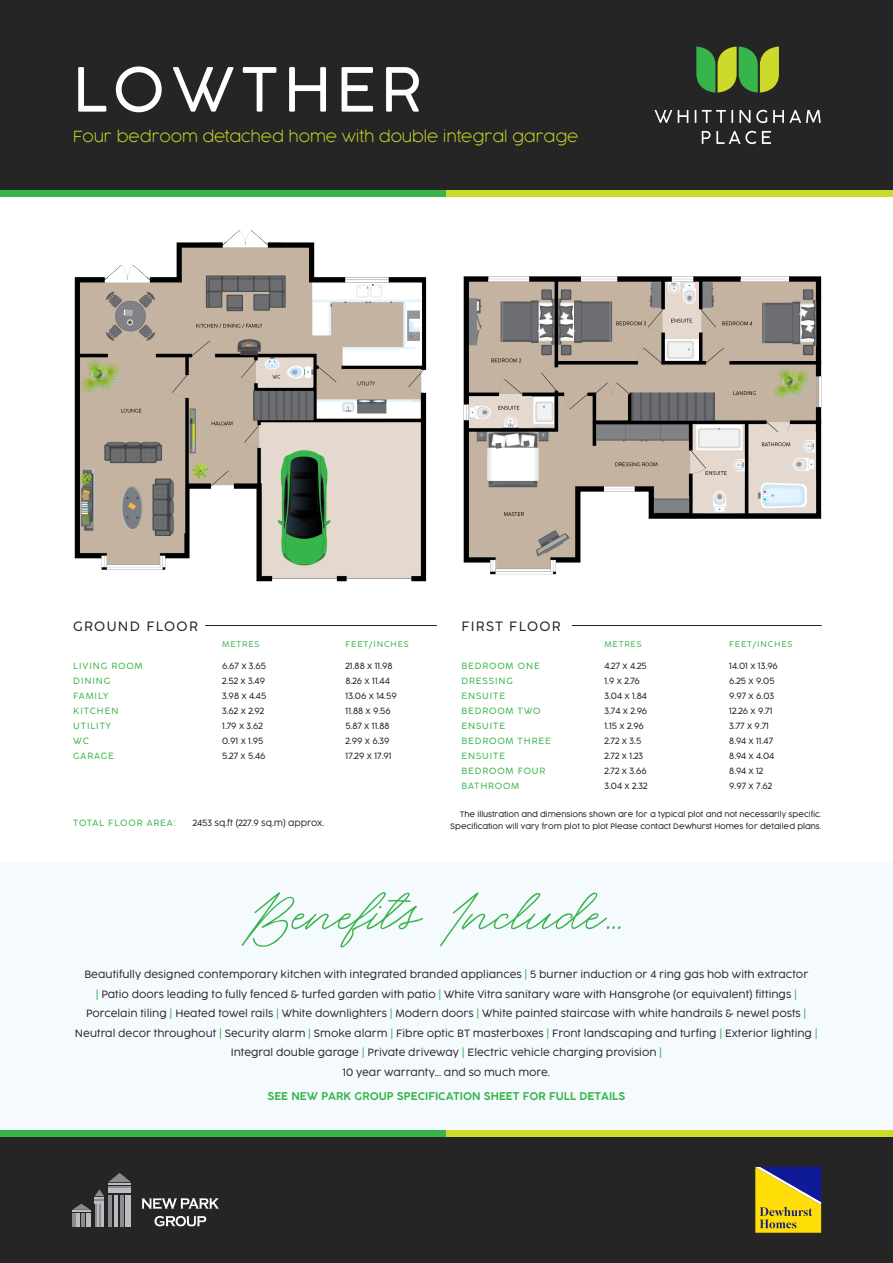
<style>
.page{position:relative;width:893px;height:1263px;background:#fff}
.page>*{position:absolute;margin:0;border:0;box-sizing:border-box;transform-origin:0 0}
.t1{font:90px "Eisha Script";color:#38b54a}
.t2{font:300 60px "Cocogoose";letter-spacing:.1em;color:#fff}
.t3{font:200 15px "COCOGOOSE";color:#ccdb29}
.t4{font:300 13.5px "Cocogoose Pro";letter-spacing:.1em;color:#252526}
.t5{font:300 10.5px/19.5px "Cocogoose Pro";color:#252526;text-align:center}
.t6{font:600 10.5px "COCOGOOSE";color:#38b54a}
.t7{font:300 9px/15px "Cocogoose Pro";color:#252526}
.t8{font:300 9px/15px "Cocogoose Pro";letter-spacing:.1em;color:#38b54a}
.t9{font:300 8.25px "Cocogoose Pro";letter-spacing:.1em;color:#38b54a}
.t10{font:300 7.5px/12px "Cocogoose";color:#252526;text-align:right}
.s1{color:#38b54a}
</style>
<div class="page">
<img style="left:463px;top:276px;width:359px;height:299px">
<div style="left:0;top:862px;width:893px;height:268px;background:#f5faff"></div>
<div style="left:0;top:0;width:893px;height:191px;background:#252526"></div>
<div style="left:0;top:1136px;width:893px;height:127px;background:#252526"></div>
<svg style="left:696px;top:47px;width:83px;height:45px"></svg>
<svg style="left:655px;top:110px;width:17px;height:13px"></svg>
<svg style="left:678px;top:110px;width:10px;height:13px"></svg>
<svg style="left:695px;top:110px;width:1px;height:13px"></svg>
<svg style="left:702px;top:110px;width:31px;height:13px"></svg>
<svg style="left:739px;top:110px;width:11px;height:13px"></svg>
<svg style="left:756px;top:110px;width:11px;height:13px"></svg>
<svg style="left:773px;top:110px;width:48px;height:13px"></svg>
<svg style="left:702px;top:131px;width:8px;height:13px"></svg>
<svg style="left:716px;top:131px;width:40px;height:13px"></svg>
<svg style="left:762px;top:131px;width:9px;height:13px"></svg>
<div style="left:0;top:190px;width:446px;height:6px;background:#38b54a"></div>
<div style="left:446px;top:190px;width:447px;height:6px;background:#ccdb29"></div>
<div style="left:0;top:1130px;width:446px;height:6px;background:#38b54a"></div>
<div style="left:446px;top:1130px;width:447px;height:6px;background:#ccdb29"></div>
<svg style="left:72px;top:1189px;width:32px;height:38px"></svg>
<hr style="left:102px;top:1204px;width:2px;height:23px;background:#bcbdc0">
<hr style="left:97px;top:1204px;width:2px;height:23px;background:#bcbdc0">
<hr style="left:99px;top:1204px;width:2px;height:23px;background:#8a8c8f">
<svg style="left:108px;top:1173px;width:23px;height:9px"></svg>
<hr style="left:108px;top:1183px;width:23px;height:2px;background:#bcbdc0">
<hr style="left:108px;top:1186px;width:23px;height:2px;background:#8a8c8f">
<hr style="left:108px;top:1189px;width:23px;height:4px;background:#bcbdc0">
<hr style="left:108px;top:1195px;width:4px;height:32px;background:#8a8c8f">
<hr style="left:114px;top:1195px;width:4px;height:32px;background:#bcbdc0">
<hr style="left:120px;top:1195px;width:4px;height:32px;background:#8a8c8f">
<div style="left:125px;top:1195px;width:6px;height:32px;background:#bcbdc0"></div>
<svg style="left:142px;top:1198px;width:77px;height:11px"></svg>
<svg style="left:155px;top:1216px;width:51px;height:10px"></svg>
<svg style="left:755px;top:1167px;width:66px;height:66px"></svg>
<img style="left:74px;top:230px;width:353px;height:352px">
<hr style="left:205px;top:625px;width:232px;height:1px;background:#252526">
<hr style="left:572px;top:625px;width:250px;height:1px;background:#252526">
<h2 class="t2" style="left:73px;top:48px;width:351px">LOWTHER</h2>
<h3 class="t3" style="left:73px;top:126px;width:507px">Four bedroom detached home with double integral garage</h3>
<p class="t4" style="left:73px;top:617px;width:126px">GROUND FLOOR</p>
<p class="t4" style="left:461px;top:617px;width:101px">FIRST FLOOR</p>
<p class="t9" style="left:222px;top:639px;width:39px">METRES</p>
<p class="t9" style="left:345px;top:639px;width:65px">FEET/INCHES</p>
<p class="t9" style="left:604px;top:639px;width:39px">METRES</p>
<p class="t9" style="left:729px;top:639px;width:65px">FEET/INCHES</p>
<p class="t7" style="left:345px;top:658px;width:53px">21.88 x 11.98<br>8.26 x 11.44<br>13.06 x 14.59<br>11.88 x 9.56<br>5.87 x 11.88<br>2.99 x 6.39<br>17.29 x 17.91</p>
<p class="t7" style="left:729px;top:658px;width:50px">14.01 x 13.96<br>6.25 x 9.05<br>9.97 x 6.03<br>12.26 x 9.71<br>3.77 x 9.71<br>8.94 x 11.47<br>8.94 x 4.04<br>8.94 x 12<br>9.97 x 7.62</p>
<p class="t8" style="left:73px;top:658px;width:71px">LIVING ROOM<br>DINING<br>FAMILY<br>KITCHEN<br>UTILITY<br>WC<br>GARAGE</p>
<p class="t8" style="left:461px;top:658px;width:91px">BEDROOM ONE<br>DRESSING<br>ENSUITE<br>BEDROOM TWO<br>ENSUITE<br>BEDROOM THREE<br>ENSUITE<br>BEDROOM FOUR<br>BATHROOM</p>
<p class="t7" style="left:222px;top:658px;width:46px">6.67 x 3.65<br>2.52 x 3.49<br>3.98 x 4.45<br>3.62 x 2.92<br>1.79 x 3.62<br>0.91 x 1.95<br>5.27 x 5.46</p>
<p class="t7" style="left:604px;top:658px;width:45px">4.27 x 4.25<br>1.9 x 2.76<br>3.04 x 1.84<br>3.74 x 2.96<br>1.15 x 2.96<br>2.72 x 3.5<br>2.72 x 1.23<br>2.72 x 3.66<br>3.04 x 2.32</p>
<p class="t8" style="left:73px;top:815px;width:104px">TOTAL FLOOR AREA:</p>
<p class="t7" style="left:193px;top:815px;width:133px">2453 sq.ft (227.9 sq.m) approx.</p>
<p class="t10" style="left:450px;top:808px;width:373px">The illustration and dimensions shown are for a typical plot and not necessarily specific.<br>Specification will vary from plot to plot Please contact Dewhurst Homes for detailed plans.</p>
<h1 class="t1" style="left:242px;top:869px;width:382px">Benefits Include..</h1>
<p class="t5" style="left:75px;top:965px;width:744px">Beautifully designed contemporary kitchen with integrated branded appliances <span class="s1">|</span> 5 burner induction or 4 ring gas hob with extractor<br><span class="s1">|</span> Patio doors leading to fully fenced &amp; turfed garden with patio <span class="s1">|</span> White Vitra sanitary ware with Hansgrohe (or equivalent) fittings <span class="s1">| </span>Porcelain tiling <span class="s1">|</span> Heated towel rails <span class="s1">|</span> White downlighters <span class="s1">|</span> Modern doors <span class="s1">|</span> White painted staircase with white handrails &amp; newel posts <span class="s1">| </span>Neutral decor throughout <span class="s1">|</span> Security alarm <span class="s1">|</span> Smoke alarm <span class="s1">|</span> Fibre optic BT masterboxes <span class="s1">|</span> Front landscaping and turfing <span class="s1">|</span> Exterior lighting <span class="s1">| </span>Integral double garage <span class="s1">|</span> Private driveway <span class="s1">|</span> Electric vehicle charging provision <span class="s1">|<br></span>10 year warranty... and so much more.</p>
<p class="t6" style="left:267px;top:1089px;width:359px">SEE NEW PARK GROUP SPECIFICATION SHEET FOR FULL DETAILS</p>
</div>
